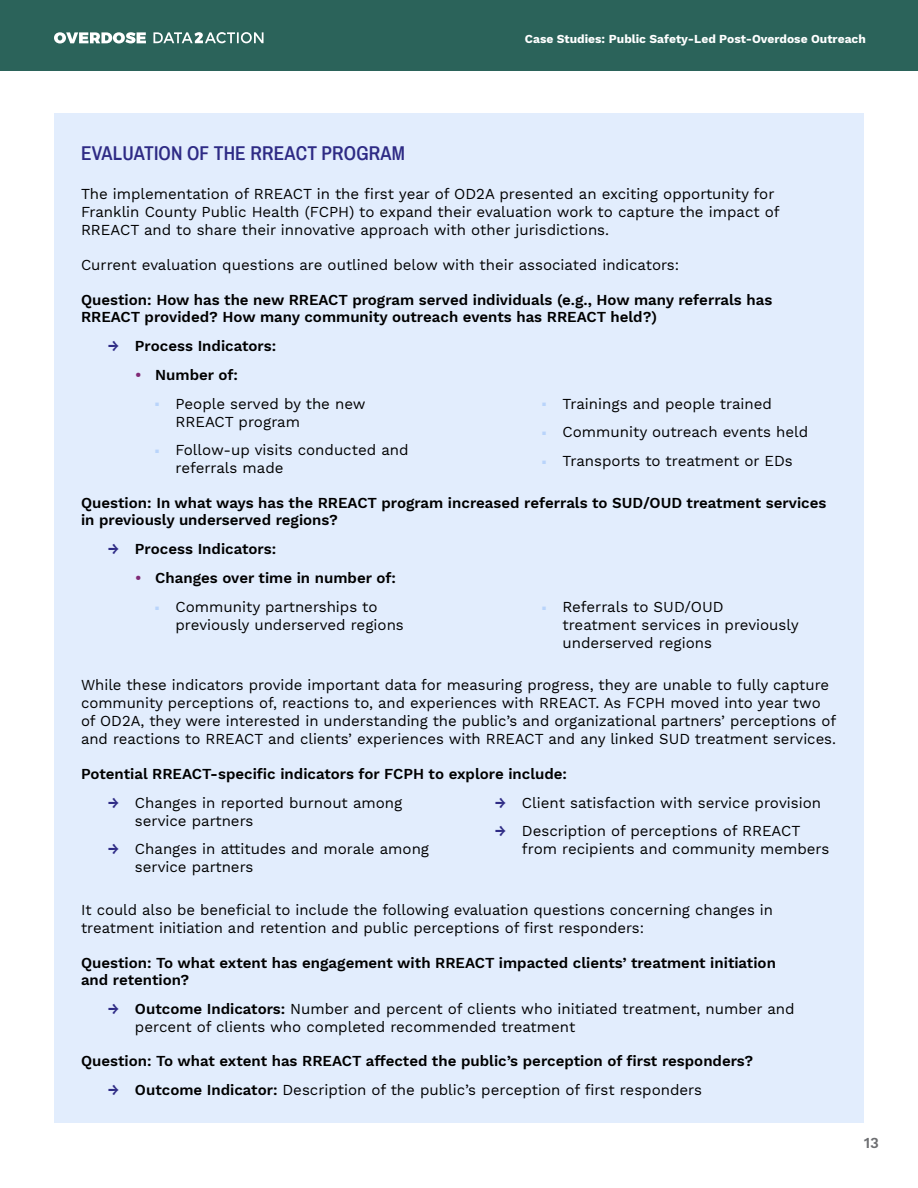
<style>
.page{position:relative;width:918px;height:1188px;background:#fff}
.page>*{position:absolute;margin:0;border:0;box-sizing:border-box;transform-origin:0 0}
.t1{font:600 19.5px "Archivo Narrow";letter-spacing:.01em;color:#2e2b85}
.t2{font:15px/18px "Work Sans";color:#000}
.t3{font:600 15px/17.2px "Work Sans";color:#000}
.t4{font:600 15px "Work Sans";color:#2e2b85}
.t5{font:600 15px "Work Sans";color:#802975}
.t6{font:600 15px "Work Sans";color:#6d6e71}
.t7{font:700 12px "Work Sans";color:#fff}
.s1{font-size:6.75px;color:#b9d4fb}
.s2{font-weight:600;color:#2e2b85}
.s3{font-weight:600}
</style>
<div class="page">
<div style="left:54px;top:113px;width:810px;height:1009px;background:#e2edfd"></div>
<div style="left:0;top:0;width:918px;height:71px;background:#2b635a"></div>
<svg style="left:153px;top:32px;width:111px;height:11px"></svg>
<svg style="left:54px;top:32px;width:92px;height:12px"></svg>
<p class="t7" style="left:525px;top:32px;width:343px">Case Studies: Public Safety-Led Post-Overdose Outreach</p>
<h3 class="t1" style="left:81px;top:140px;width:326px">EVALUATION OF THE RREACT PROGRAM</h3>
<p class="t2" style="left:81px;top:185px;width:700px">The implementation of RREACT in the first year of OD2A presented an exciting opportunity for<br>Franklin County Public Health (FCPH) to expand their evaluation work to capture the impact of<br>RREACT and to share their innovative approach with other jurisdictions.</p>
<p class="t2" style="left:81px;top:257px;width:600px">Current evaluation questions are outlined below with their associated indicators:</p>
<p class="t3" style="left:81px;top:292px;width:693px">Question: How has the new RREACT program served individuals (e.g., How many referrals has<br>RREACT provided? How many community outreach events has RREACT held?)</p>
<p class="t4" style="left:108px;top:337px;width:13px">→</p>
<p class="t3" style="left:135px;top:338px;width:143px">Process Indicators:</p>
<p class="t5" style="left:135px;top:366px;width:8px">•</p>
<p class="t3" style="left:155px;top:367px;width:84px">Number of:</p>
<p class="t2" style="left:176px;top:395px;width:192px;text-indent:-20px"><span class="s1">▪</span> People served by the new<br>RREACT program</p>
<p class="t2" style="left:176px;top:442px;width:235px;text-indent:-20px"><span class="s1">▪</span> Follow-up visits conducted and referrals made</p>
<p class="t2" style="left:542px;top:395px;width:231px"><span class="s1">▪</span> Trainings and people trained</p>
<p class="t2" style="left:542px;top:424px;width:268px"><span class="s1">▪</span> Community outreach events held</p>
<p class="t2" style="left:542px;top:453px;width:252px"><span class="s1">▪</span> Transports to treatment or EDs</p>
<p class="t3" style="left:81px;top:495px;width:747px">Question: In what ways has the RREACT program increased referrals to SUD/OUD treatment services in previously underserved regions?</p>
<p class="t4" style="left:108px;top:540px;width:13px">→</p>
<p class="t3" style="left:135px;top:541px;width:143px">Process Indicators:</p>
<p class="t5" style="left:135px;top:569px;width:8px">•</p>
<p class="t3" style="left:155px;top:570px;width:242px">Changes over time in number of:</p>
<p class="t2" style="left:176px;top:598px;width:230px;text-indent:-20px"><span class="s1">▪</span> Community partnerships to previously underserved regions</p>
<p class="t2" style="left:562px;top:598px;width:238px;text-indent:-20px"><span class="s1">▪</span> Referrals to SUD/OUD treatment services in previously underserved regions</p>
<p class="t2" style="left:81px;top:677px;width:757px">While these indicators provide important data for measuring progress, they are unable to fully capture community perceptions of, reactions to, and experiences with RREACT. As FCPH moved into year two of OD2A, they were interested in understanding the public’s and organizational partners’ perceptions of and reactions to RREACT and clients’ experiences with RREACT and any linked SUD treatment services.</p>
<p class="t3" style="left:81px;top:766px;width:488px">Potential RREACT-specific indicators for FCPH to explore include:</p>
<p class="t2" style="left:135px;top:794px;width:269px;text-indent:-27px"><span class="s2">→</span> Changes in reported burnout among service partners</p>
<p class="t2" style="left:135px;top:841px;width:296px;text-indent:-27px"><span class="s2">→</span> Changes in attitudes and morale among service partners</p>
<p class="t2" style="left:495px;top:794px;width:328px"><span class="s2">→</span> Client satisfaction with service provision</p>
<p class="t2" style="left:522px;top:823px;width:309px;text-indent:-27px"><span class="s2">→</span> Description of perceptions of RREACT from recipients and community members</p>
<p class="t2" style="left:81px;top:901px;width:694px">It could also be beneficial to include the following evaluation questions concerning changes in treatment initiation and retention and public perceptions of first responders:</p>
<p class="t3" style="left:81px;top:955px;width:696px">Question: To what extent has engagement with RREACT impacted clients’ treatment initiation and retention?</p>
<p class="t2" style="left:135px;top:1000px;width:661px;text-indent:-27px"><span class="s2">→</span> <span class="s3">Outcome Indicators:</span> Number and percent of clients who initiated treatment, number and percent of clients who completed recommended treatment</p>
<p class="t3" style="left:81px;top:1053px;width:674px">Question: To what extent has RREACT affected the public’s perception of first responders?</p>
<p class="t2" style="left:108px;top:1082px;width:595px"><span class="s2">→</span> <span class="s3">Outcome Indicator:</span> Description of the public’s perception of first responders</p>
<p class="t6" style="left:864px;top:1134px;width:17px">13</p>
</div>
